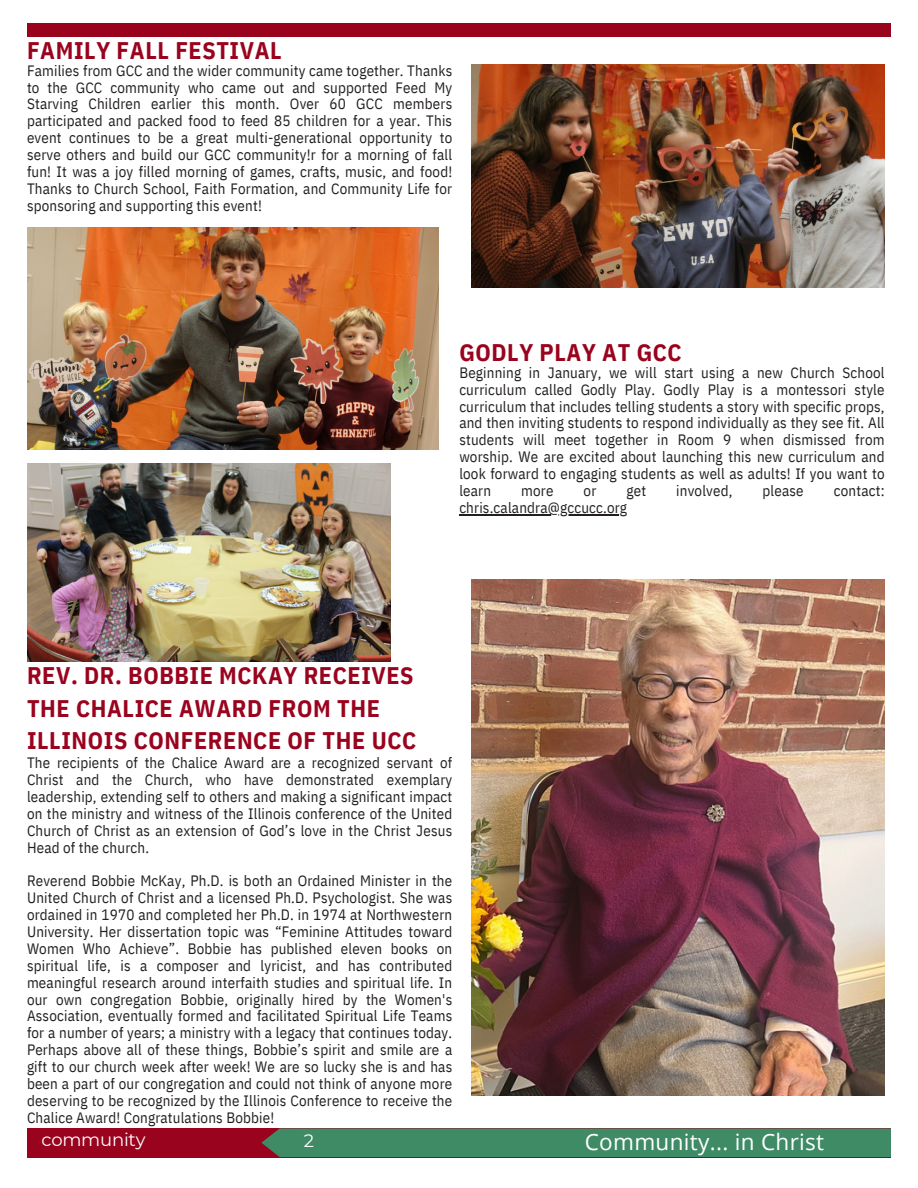
<style>
.page{position:relative;width:918px;height:1188px;background:#fff}
.page>*{position:absolute;margin:0;border:0;box-sizing:border-box;transform-origin:0 0}
.t1{font:700 24px/32.7px "IBM Plex Sans Cond";letter-spacing:.025em;color:#9a031e}
.t2{font:22.5px "Open Sans";letter-spacing:.015em;color:#fff}
.t3{font:18px "Montserrat";letter-spacing:-.01em;color:#fff}
.t4{font:15px/16.8px "IBM Plex Sans Cond";letter-spacing:.01em;color:#231f20;text-align:justify}
</style>
<div class="page">
<div style="left:27px;top:23px;width:864px;height:14px;background:#9a031e"></div>
<div style="left:27px;top:1128px;width:864px;height:29px;background:#9a031e"></div>
<div style="left:261px;top:1128px;width:630px;height:29px;background:#3e8b66"></div>
<img style="left:472px;top:64px;width:413px;height:223px">
<img style="left:27px;top:227px;width:412px;height:223px">
<img style="left:472px;top:580px;width:413px;height:515px">
<img style="left:27px;top:464px;width:363px;height:198px">
<hr style="left:459px;top:514px;width:168px;height:1px;background:#231f20">
<p class="t1" style="left:27px;top:34px;width:256px">FAMILY FALL FESTIVAL</p>
<p class="t4" style="left:27px;top:62px;width:427px">Families from GCC and the wider community came together. Thanks to the GCC community who came out and supported Feed My Starving Children earlier this month. Over 60 GCC members participated and packed food to feed 85 children for a year. This event continues to be a great multi-generational opportunity to serve others and build our GCC community!r for a morning of fall fun! It was a joy filled morning of games, crafts, music, and food!<br>Thanks to Church School, Faith Formation, and Community Life for sponsoring and supporting this event!</p>
<p class="t1" style="left:459px;top:336px;width:224px">GODLY PLAY AT GCC</p>
<p class="t4" style="left:459px;top:364px;width:427px">Beginning in January, we will start using a new Church School curriculum called Godly Play. Godly Play is a montessori style curriculum that includes telling students a story with specific props, and then inviting students to respond individually as they see fit. All students will meet together in Room 9 when dismissed from worship. We are excited about launching this new curriculum and look forward to engaging students as well as adults! If you want to learn</p>
<p class="t4" style="left:521px;top:482px;width:34px">more</p>
<p class="t4" style="left:584px;top:482px;width:14px">or</p>
<p class="t4" style="left:626px;top:482px;width:21px">get</p>
<p class="t4" style="left:676px;top:482px;width:58px">involved,</p>
<p class="t4" style="left:763px;top:482px;width:43px">please</p>
<p class="t4" style="left:834px;top:482px;width:52px">contact:</p>
<p class="t4" style="left:459px;top:499px;width:169px">chris.calandra@gccucc.org</p>
<p class="t1" style="left:27px;top:659px;width:391px">REV. DR. BOBBIE MCKAY RECEIVES<br>THE CHALICE AWARD FROM THE<br>ILLINOIS CONFERENCE OF THE UCC</p>
<p class="t4" style="left:27px;top:754px;width:427px">The recipients of the Chalice Award are a recognized servant of Christ and the Church, who have demonstrated exemplary leadership, extending self to others and making a significant impact on the ministry and witness of the Illinois conference of the United Church of Christ as an extension of God’s love in the Christ Jesus Head of the church.</p>
<p class="t4" style="left:27px;top:872px;width:427px">Reverend Bobbie McKay, Ph.D. is both an Ordained Minister in the United Church of Christ and a licensed Ph.D. Psychologist. She was ordained in 1970 and completed her Ph.D. in 1974 at Northwestern University. Her dissertation topic was “Feminine Attitudes toward Women Who Achieve”. Bobbie has published eleven books on spiritual life, is a composer and lyricist, and has contributed meaningful research around interfaith studies and spiritual life. In our own congregation Bobbie, originally hired by the Women's Association, eventually formed and facilitated Spiritual Life Teams for a number of years; a ministry with a legacy that continues today.<br>Perhaps above all of these things, Bobbie’s spirit and smile are a gift to our church week after week! We are so lucky she is and has been a part of our congregation and could not think of anyone more deserving to be recognized by the Illinois Conference to receive the Chalice Award! Congratulations Bobbie!</p>
<p class="t3" style="left:41px;top:1128px;width:106px">community</p>
<p class="t2" style="left:585px;top:1126px;width:241px">Community... in Christ</p>
<p class="t3" style="left:304px;top:1129px;width:12px">2</p>
</div>
